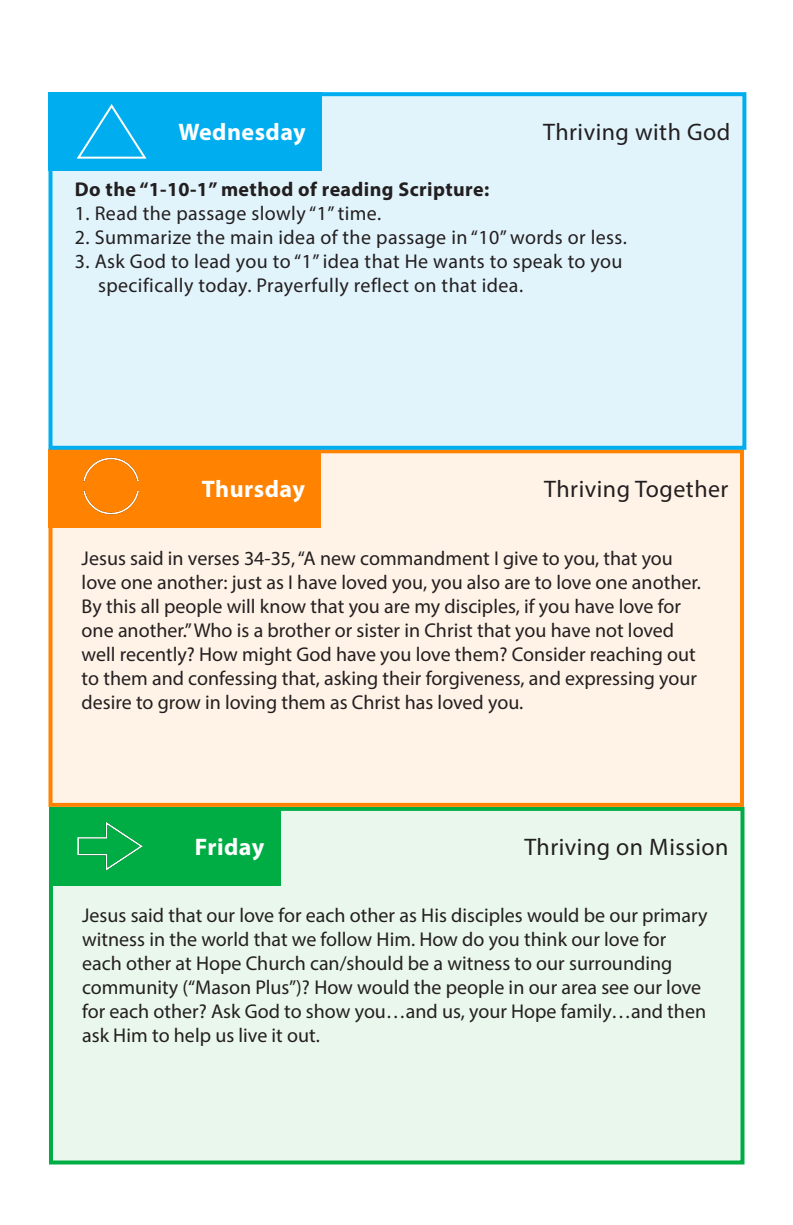
<style>
.page{position:relative;width:793px;height:1225px;background:#fff}
.page>*{position:absolute;margin:0;border:0;box-sizing:border-box;transform-origin:0 0}
.Theme_of_day{font:24px "Myriad Pro";letter-spacing:.02em;color:#231f20}
.Day_of_week{font:700 24px "Myriad Pro";letter-spacing:.02em;color:#fff}
.Body{font:20px/24px "Myriad Pro";color:#231f20}
.Day_of_week-2{font:20px "Myriad Pro";letter-spacing:.02em;color:#231f20}
.Day_of_week-3{font:700 20px "Myriad Pro";letter-spacing:.02em;color:#231f20}
</style>
<div class="page">
<div style="left:49px;top:807px;width:695px;height:357px;background:#eaf7ec;border:4px solid #00ad44"></div>
<div style="left:49px;top:807px;width:231px;height:78px;background:#00ad44"></div>
<div style="left:48px;top:449px;width:696px;height:358px;background:#fff2e7;border:4px solid #ff8200"></div>
<div style="left:48px;top:449px;width:273px;height:79px;background:#ff8200"></div>
<img style="left:83px;top:457px;width:56px;height:58px">
<img style="left:77px;top:822px;width:66px;height:48px">
<div style="left:48px;top:92px;width:698px;height:358px;background:#e1f4fc;border:4px solid #00aeef"></div>
<div style="left:48px;top:92px;width:274px;height:78px;background:#00aeef"></div>
<svg style="left:76px;top:104px;width:71px;height:55px"></svg>
<p class="Day_of_week" style="left:178px;top:117px;width:129px">Wednesday</p>
<p class="Theme_of_day" style="left:543px;top:117px;width:189px">Thriving with God</p>
<p class="Day_of_week-3" style="left:75px;top:176px;width:416px">Do the “1-10-1” method of reading Scripture:</p>
<p class="Day_of_week-2" style="left:75px;top:201px;width:308px">1. Read the passage slowly “1” time.</p>
<p class="Day_of_week-2" style="left:75px;top:225px;width:553px">2. Summarize the main idea of the passage in “10” words or less.</p>
<p class="Day_of_week-2" style="left:75px;top:249px;width:549px">3. Ask God to lead you to “1” idea that He wants to speak to you</p>
<p class="Day_of_week-2" style="left:98px;top:273px;width:427px">specifically today. Prayerfully reflect on that idea.</p>
<p class="Day_of_week" style="left:202px;top:474px;width:105px">Thursday</p>
<p class="Theme_of_day" style="left:544px;top:475px;width:186px">Thriving Together</p>
<p class="Body" style="left:82px;top:546px;width:621px">Jesus said in verses 34-35, “A new commandment I give to you, that you love one another: just as I have loved you, you also are to love one another.<br>By this all people will know that you are my disciples, if you have love for one another.” Who is a brother or sister in Christ that you have not loved well recently? How might God have you love them? Consider reaching out to them and confessing that, asking their forgiveness, and expressing your desire to grow in loving them as Christ has loved you.</p>
<p class="Day_of_week" style="left:195px;top:831px;width:71px">Friday</p>
<p class="Theme_of_day" style="left:524px;top:832px;width:206px">Thriving on Mission</p>
<p class="Body" style="left:82px;top:903px;width:627px">Jesus said that our love for each other as His disciples would be our primary witness in the world that we follow Him. How do you think our love for each other at Hope Church can/should be a witness to our surrounding community (“Mason Plus”)? How would the people in our area see our love for each other? Ask God to show you…and us, your Hope family…and then ask Him to help us live it out.</p>
</div>
